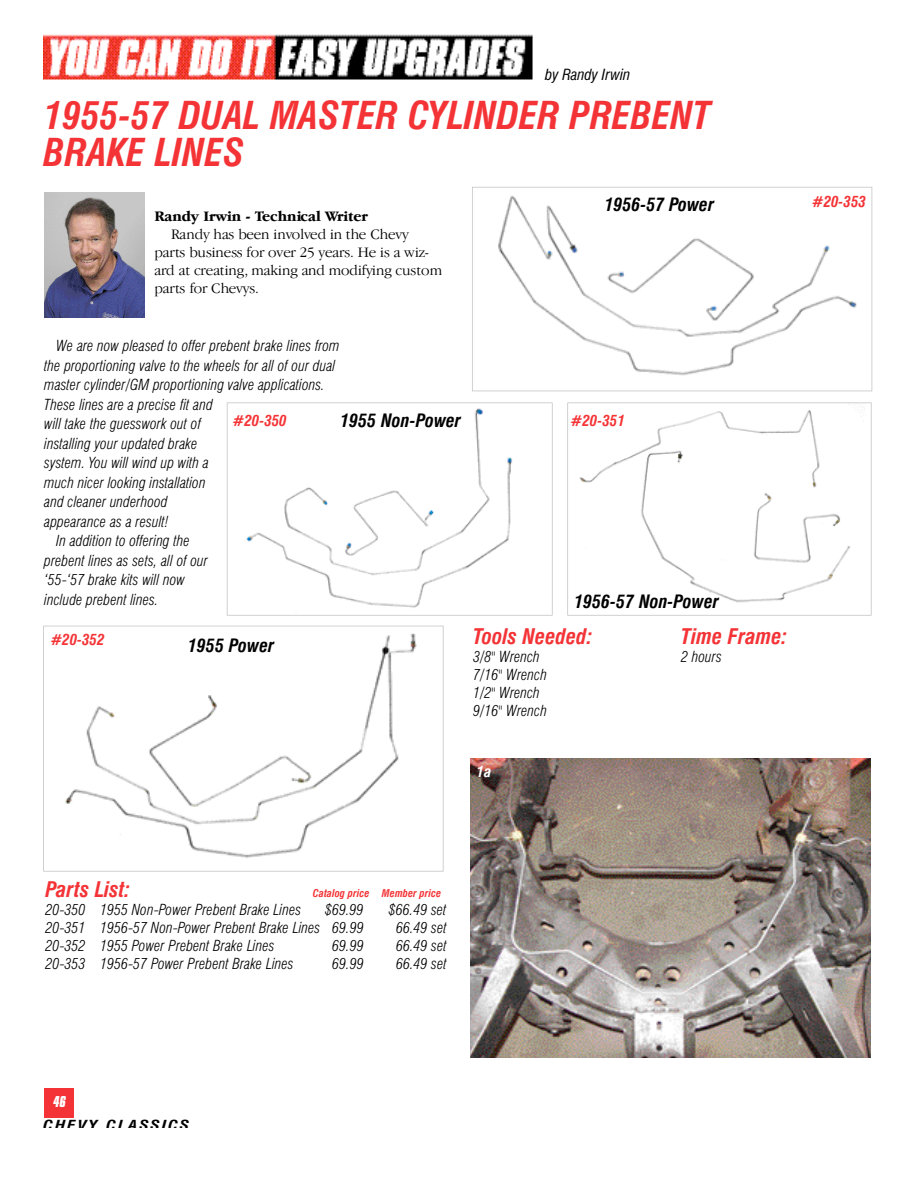
<style>
.page{position:relative;width:918px;height:1188px;background:#fff}
.page>*{position:absolute;margin:0;border:0;box-sizing:border-box;transform-origin:0 0}
.t1{font:italic 700 condensed 37.5px/37.5px "Swiss 721 BT";color:#f43336}
.t2{font:italic 700 condensed 21px "Swiss 721 BT";color:#f43336}
.t3{font:italic 700 condensed 18px "Swiss 721 BT";color:#000}
.t4{font:italic 300 condensed 15px/18px "Swiss 721 BT";color:#000}
.t5{font:300 15px/18px "Garamond IT Cby BT";color:#000}
.t6{font:italic 700 condensed 15px "Swiss 721 BT";color:#f43336}
.t7{font:700 15px "Garamond IT Cby BT";color:#000}
.t8{font:italic condensed 15px "Swiss 721 BT";color:#000}
.t9{font:italic 700 condensed 15px "Swiss 721 BT";color:#fff}
.t10{font:italic 700 condensed 13.5px "Swiss 721 BT";letter-spacing:.1em;color:#000;scale:1.3 1}
.t11{font:italic 700 13.5px "Compacta BT";color:#fff}
.t12{font:italic 700 condensed 10.5px "Swiss 721 BT";color:#f43336}
</style>
<div class="page">
<div style="left:45px;top:1088px;width:29px;height:30px;background:#f43336"></div>
<img style="left:44px;top:34px;width:489px;height:4px">
<img style="left:44px;top:38px;width:489px;height:42px">
<img style="left:470px;top:759px;width:401px;height:299px">
<svg style="left:227px;top:402px;width:326px;height:214px"></svg>
<svg style="left:567px;top:402px;width:305px;height:214px"></svg>
<svg style="left:43px;top:626px;width:401px;height:246px"></svg>
<svg style="left:472px;top:187px;width:400px;height:204px"></svg>
<img style="left:44px;top:193px;width:100px;height:125px">
<p class="t8" style="left:545px;top:69px;width:87px">by Randy Irwin</p>
<h1 class="t1" style="left:44px;top:99px;width:669px">1955-57 DUAL MASTER CYLINDER PREBENT<br>BRAKE LINES</h1>
<p class="t7" style="left:154px;top:210px;width:215px">Randy Irwin - Technical Write r</p>
<p class="t5" style="left:154px;top:226px;width:289px;text-indent:17px">Randy has been involved in the Chevy<br>p a rts business for over 25 years. He is a wiz&shy;ard at creating, making and modifying custom p a rts for Chevys.</p>
<p class="t3" style="left:604px;top:198px;width:111px">1956-57 Power</p>
<p class="t4" style="left:56px;top:338px;width:285px">We are now pleased to offer prebent brake lines from</p>
<p class="t4" style="left:44px;top:358px;width:293px">the proportioning valve to the wheels for all of our dual</p>
<p class="t4" style="left:44px;top:377px;width:282px">master cylinder/GM proportioning valve applications.</p>
<p class="t4" style="left:44px;top:397px;width:170px">These lines are a precise fit and</p>
<p class="t4" style="left:44px;top:416px;width:158px">will take the guesswork out of</p>
<p class="t4" style="left:44px;top:436px;width:155px">installing your updated brake</p>
<p class="t4" style="left:44px;top:455px;width:166px">system. You will wind up with a</p>
<p class="t4" style="left:44px;top:475px;width:163px">much nicer looking installation</p>
<p class="t4" style="left:44px;top:494px;width:125px">and cleaner underhood</p>
<p class="t4" style="left:44px;top:514px;width:126px">appearance as a result!</p>
<p class="t4" style="left:56px;top:533px;width:135px">In addition to offering the</p>
<p class="t4" style="left:44px;top:553px;width:165px">prebent lines as sets, all of our</p>
<p class="t4" style="left:44px;top:572px;width:142px">‘55-‘57 brake kits will now</p>
<p class="t4" style="left:44px;top:592px;width:116px">include prebent lines.</p>
<p class="t3" style="left:340px;top:413px;width:123px">1955 Non-Power</p>
<p class="t6" style="left:233px;top:414px;width:55px">#20-350</p>
<p class="t6" style="left:571px;top:414px;width:55px">#20-351</p>
<p class="t3" style="left:574px;top:594px;width:146px">1956-57 Non-Power</p>
<p class="t6" style="left:51px;top:634px;width:55px">#20-352</p>
<p class="t3" style="left:188px;top:638px;width:88px">1955 Power</p>
<h2 class="t2" style="left:473px;top:628px;width:121px">Tools Needed:</h2>
<p class="t4" style="left:473px;top:649px;width:75px">3/8" Wrench<br>7/16" Wrench<br>1/2" Wrench<br>9/16" Wrench</p>
<p class="t9" style="left:477px;top:765px;width:16px">1a</p>
<h2 class="t2" style="left:681px;top:628px;width:108px">Time Frame:</h2>
<p class="t4" style="left:681px;top:649px;width:42px">2 hours</p>
<p class="t6" style="left:812px;top:195px;width:55px">#20-353</p>
<h2 class="t2" style="left:45px;top:881px;width:87px">Parts List:</h2>
<p class="t12" style="left:313px;top:889px;width:130px">Catalog price Member price</p>
<p class="t4" style="left:45px;top:902px;width:257px">20-350 1955 Non-Power Prebent Brake Lines</p>
<p class="t4" style="left:325px;top:902px;width:40px">$69.99</p>
<p class="t4" style="left:389px;top:902px;width:59px">$66.49 set</p>
<p class="t4" style="left:45px;top:920px;width:320px">20-351 1956-57 Non-Power Prebent Brake Lines 69.99</p>
<p class="t4" style="left:396px;top:920px;width:52px">66.49 set</p>
<p class="t4" style="left:45px;top:938px;width:231px">20-352 1955 Power Prebent Brake Lines</p>
<p class="t4" style="left:332px;top:938px;width:33px">69.99</p>
<p class="t4" style="left:396px;top:938px;width:52px">66.49 set</p>
<p class="t4" style="left:45px;top:956px;width:250px">20-353 1956-57 Power Prebent Brake Lines</p>
<p class="t4" style="left:332px;top:956px;width:33px">69.99</p>
<p class="t4" style="left:396px;top:956px;width:52px">66.49 set</p>
<p class="t11" style="left:54px;top:1096px;width:14px">46</p>
<p class="t10" style="left:43px;top:1120px;width:114px">CHEVY CLA SS I CS</p>
</div>
